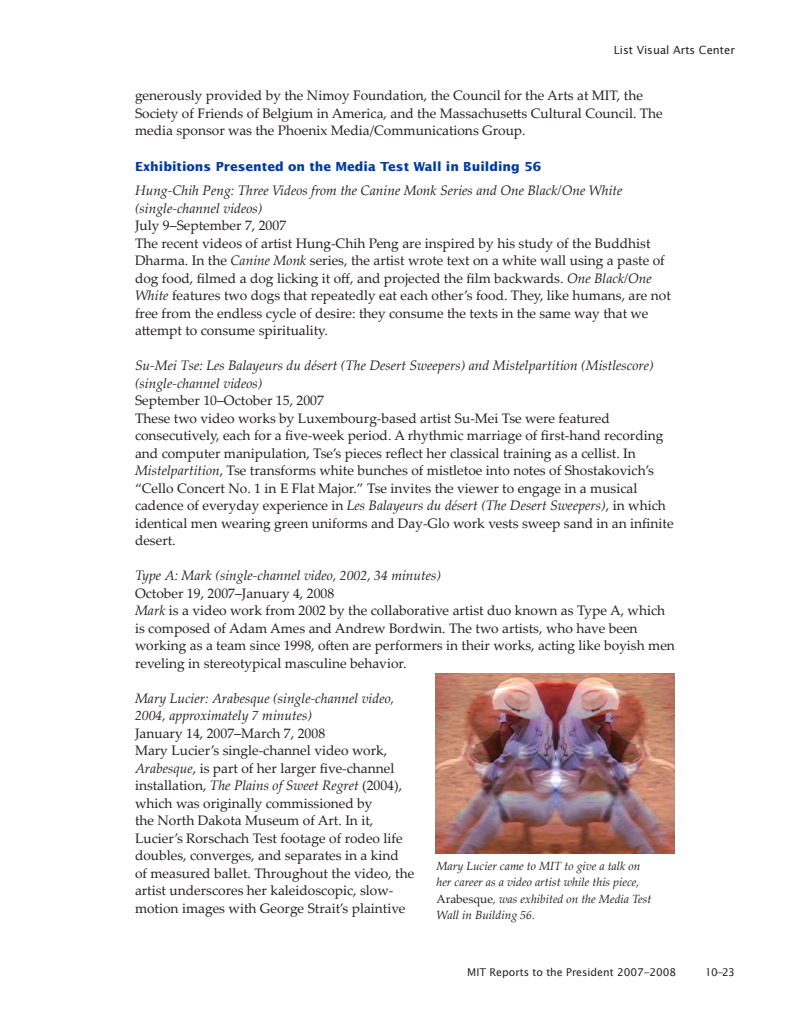
<style>
.page{position:relative;width:810px;height:1035px;background:#fff}
.page>*{position:absolute;margin:0;border:0;box-sizing:border-box;transform-origin:0 0}
.t1{font:13.75px/17.5px "Palatino Linotype";color:#231f20}
.t2{font:italic 13.75px/17.5px "Palatino Linotype";color:#231f20}
.t3{font:700 12.5px "Lucida Sans Std";color:#003ca0}
.t4{font:italic 11.88px/16.2px "Palatino Linotype";color:#231f20}
.t5{font:11.25px "Lucida Sans Std";color:#231f20}
.t6{font:10.62px "Lucida Sans Std";color:#231f20}
.s1{font-style:italic}
.s2{font-style:normal}
</style>
<div class="page">
<img style="left:435px;top:674px;width:240px;height:180px">
<p class="t5" style="left:614px;top:43px;width:123px">List Visual Arts Center</p>
<p class="t1" style="left:135px;top:86px;width:529px">generously provided by the Nimoy Foundation, the Council for the Arts at MIT, the<br>Society of Friends of Belgium in America, and the Massachusetts Cultural Council. The media sponsor was the Phoenix Media/Communications Group.</p>
<p class="t3" style="left:135px;top:160px;width:408px">Exhibitions Presented on the Media Test Wall in Building 56</p>
<p class="t2" style="left:135px;top:181px;width:489px">Hung-Chih Peng: Three Videos from the Canine Monk Series and One Black/One White (single-channel videos)</p>
<p class="t1" style="left:135px;top:216px;width:537px">July 9–September 7, 2007<br>The recent videos of artist Hung-Chih Peng are inspired by his study of the Buddhist Dharma. In the <span class="s1">Canine Monk</span> series, the artist wrote text on a white wall using a paste of dog food, filmed a dog licking it off, and projected the film backwards. <span class="s1">One Black/One White</span> features two dogs that repeatedly eat each other’s food. They, like humans, are not free from the endless cycle of desire: they consume the texts in the same way that we attempt to consume spirituality.</p>
<p class="t2" style="left:135px;top:356px;width:520px">Su-Mei Tse: Les Balayeurs du désert (The Desert Sweepers) and Mistelpartition (Mistlescore) (single-channel videos)</p>
<p class="t1" style="left:135px;top:391px;width:540px">September 10–October 15, 2007<br>These two video works by Luxembourg-based artist Su-Mei Tse were featured consecutively, each for a five-week period. A rhythmic marriage of first-hand recording and computer manipulation, Tse’s pieces reflect her classical training as a cellist. In <span class="s1">Mistelpartition</span>, Tse transforms white bunches of mistletoe into notes of Shostakovich’s “Cello Concert No. 1 in E Flat Major.” Tse invites the viewer to engage in a musical cadence of everyday experience in <span class="s1">Les Balayeurs du désert (The Desert Sweepers)</span>, in which identical men wearing green uniforms and Day-Glo work vests sweep sand in an infinite desert.</p>
<p class="t2" style="left:135px;top:566px;width:308px">Type A: Mark (single-channel video, 2002, 34 minutes)</p>
<p class="t1" style="left:135px;top:584px;width:541px">October 19, 2007–January 4, 2008<br><span class="s1">Mark</span> is a video work from 2002 by the collaborative artist duo known as Type A, which is composed of Adam Ames and Andrew Bordwin. The two artists, who have been working as a team since 1998, often are performers in their works, acting like boyish men reveling in stereotypical masculine behavior.</p>
<p class="t2" style="left:135px;top:689px;width:261px">Mary Lucier: Arabesque (single-channel video,<br>2004, approximately 7 minutes)</p>
<p class="t1" style="left:135px;top:724px;width:281px">January 14, 2007–March 7, 2008<br>Mary Lucier’s single-channel video work, <span class="s1">Arabesque</span>, is part of her larger five-channel installation, <span class="s1">The Plains of Sweet Regret</span> (2004), which was originally commissioned by<br>the North Dakota Museum of Art. In it, Lucier’s Rorschach Test footage of rodeo life doubles, converges, and separates in a kind of measured ballet. Throughout the video, the artist underscores her kaleidoscopic, slow&shy;motion images with George Strait’s plaintive</p>
<p class="t4" style="left:436px;top:857px;width:217px">Mary Lucier came to MIT to give a talk on her career as a video artist while this piece, <span class="s2">Arabesque</span>, was exhibited on the Media Test Wall in Building 56.</p>
<p class="t6" style="left:467px;top:966px;width:211px">MIT Reports to the President 2007–2008</p>
<p class="t6" style="left:705px;top:966px;width:32px">10–23</p>
</div>
